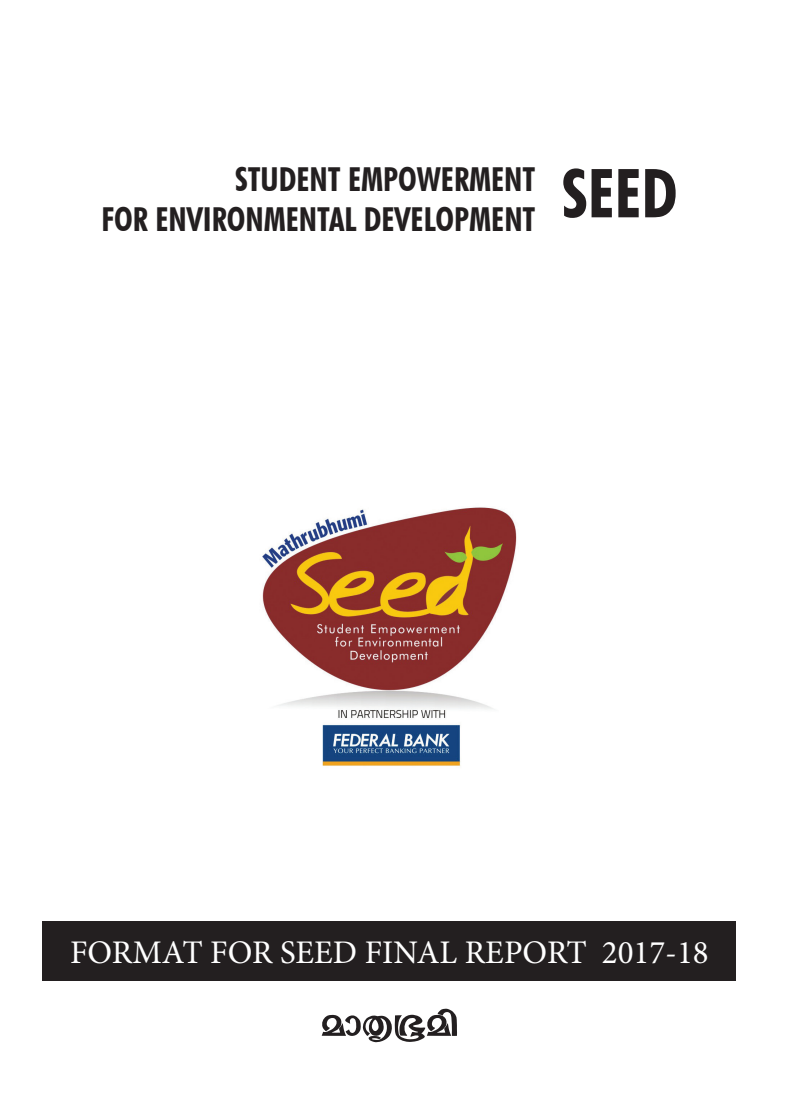
<style>
.page{position:relative;width:800px;height:1106px;background:#fff}
.page>*{position:absolute;margin:0;border:0;box-sizing:border-box;transform-origin:0 0}
.t1{font:700 condensed 67.65px "Futura BT";color:#231f20}
.t2{font:700 condensed 33px "Futura BT";color:#231f20}
.t3{font:33px "Minion Pro";color:#fff}
</style>
<div class="page">
<img style="left:262px;top:507px;width:255px;height:259px">
<div style="left:43px;top:921px;width:693px;height:60px;background:#231f20"></div>
<svg style="left:321px;top:1008px;width:136px;height:34px"></svg>
<p class="t2" style="left:235px;top:159px;width:302px">STUDENT EMPOWERMENT</p>
<p class="t2" style="left:101px;top:199px;width:435px">FOR ENVIRONMENTAL DEVELOPMENT</p>
<p class="t1" style="left:561px;top:152px;width:117px">SEED</p>
<p class="t3" style="left:70px;top:930px;width:640px">FORMAT FOR SEED FINAL REPORT 2017-18</p>
</div>
